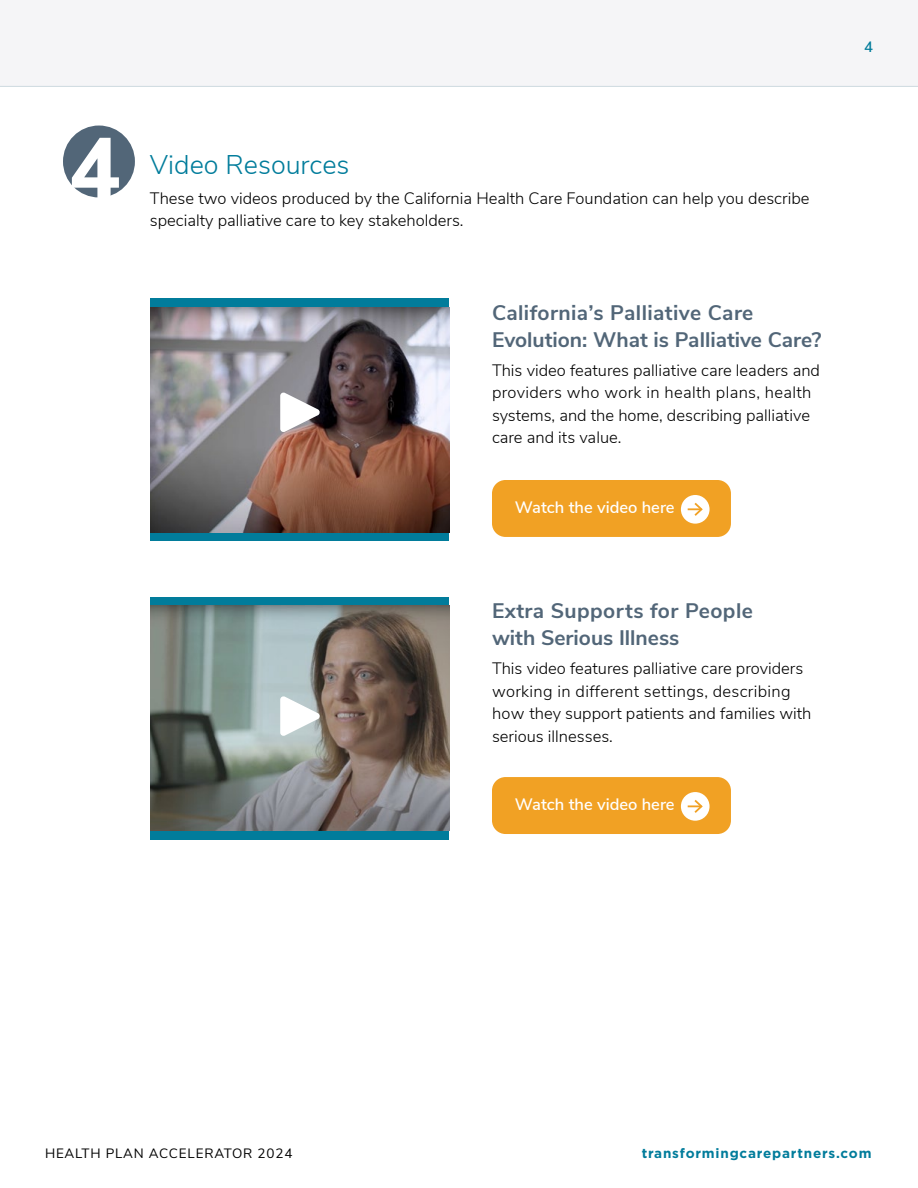
<style>
.page{position:relative;width:918px;height:1188px;background:#fff}
.page>*{position:absolute;margin:0;border:0;box-sizing:border-box;transform-origin:0 0}
.H4_numbers{font:800 86.55px "Nunito Sans";color:#fff}
.t1{font:300 27px "Nunito Sans";color:#017c9b}
.t2{font:700 21px/27px "Nunito Sans";color:#526678}
.P2{font:300 16.5px/22.5px "Nunito Sans";color:#000}
.CTA_Center{font:600 16.5px "Nunito Sans";color:#fff}
.t3{font:600 15px "Nunito Sans";color:#017c9b}
.t4{font:700 13.5px "Gotham";letter-spacing:.06em;color:#017c9b}
.t5{font:13.5px "Nunito Sans";letter-spacing:.06em;color:#000}
</style>
<div class="page">
<div style="left:63px;top:126px;width:72px;height:71px;background:#526678;border-radius:50%"></div>
<div style="left:492px;top:480px;width:239px;height:57px;background:#f1a124;border-radius:14px"></div>
<div style="left:681px;top:495px;width:29px;height:29px;background:#fff;border-radius:50%"></div>
<svg style="left:688px;top:502px;width:15px;height:14px"></svg>
<div style="left:492px;top:777px;width:239px;height:57px;background:#f1a124;border-radius:14px"></div>
<div style="left:681px;top:792px;width:29px;height:29px;background:#fff;border-radius:50%"></div>
<svg style="left:688px;top:800px;width:15px;height:13px"></svg>
<div style="left:151px;top:298px;width:298px;height:243px;background:#017c9b"></div>
<img style="left:151px;top:308px;width:298px;height:225px">
<svg style="left:280px;top:392px;width:40px;height:41px"></svg>
<div style="left:151px;top:597px;width:298px;height:243px;background:#017c9b"></div>
<img style="left:151px;top:606px;width:298px;height:225px">
<svg style="left:280px;top:696px;width:40px;height:41px"></svg>
<div style="left:0;top:0;width:918px;height:86px;background:#f5f5f7"></div>
<hr style="left:0;top:86px;width:918px;height:1px;background:#9cb5bf">
<h4 class="H4_numbers" style="left:69px;top:105px;width:53px">4</h4>
<h4 class="t1" style="left:150px;top:145px;width:201px">Video Resources</h4>
<p class="P2" style="left:150px;top:186px;width:661px">These two videos produced by the California Health Care Foundation can help you describe specialty palliative care to key stakeholders.</p>
<h5 class="t2" style="left:492px;top:298px;width:331px">California’s Palliative Care<br>Evolution: What is Palliative Care?</h5>
<p class="P2" style="left:492px;top:358px;width:330px">This video features palliative care leaders and providers who work in health plans, health systems, and the home, describing palliative care and its value.</p>
<p class="CTA_Center" style="left:515px;top:495px;width:161px">Watch the video here</p>
<h5 class="t2" style="left:492px;top:596px;width:262px">Extra Supports for People with Serious Illness</h5>
<p class="P2" style="left:492px;top:656px;width:321px">This video features palliative care providers working in different settings, describing how they support patients and families with serious illnesses.</p>
<p class="CTA_Center" style="left:515px;top:792px;width:161px">Watch the video here</p>
<p class="t3" style="left:864px;top:36px;width:10px">4</p>
<p class="t5" style="left:45px;top:1143px;width:249px">HEALTH PLAN ACCELERATOR 2024</p>
<p class="t4" style="left:642px;top:1144px;width:231px">transformingcarepartners.com</p>
</div>
